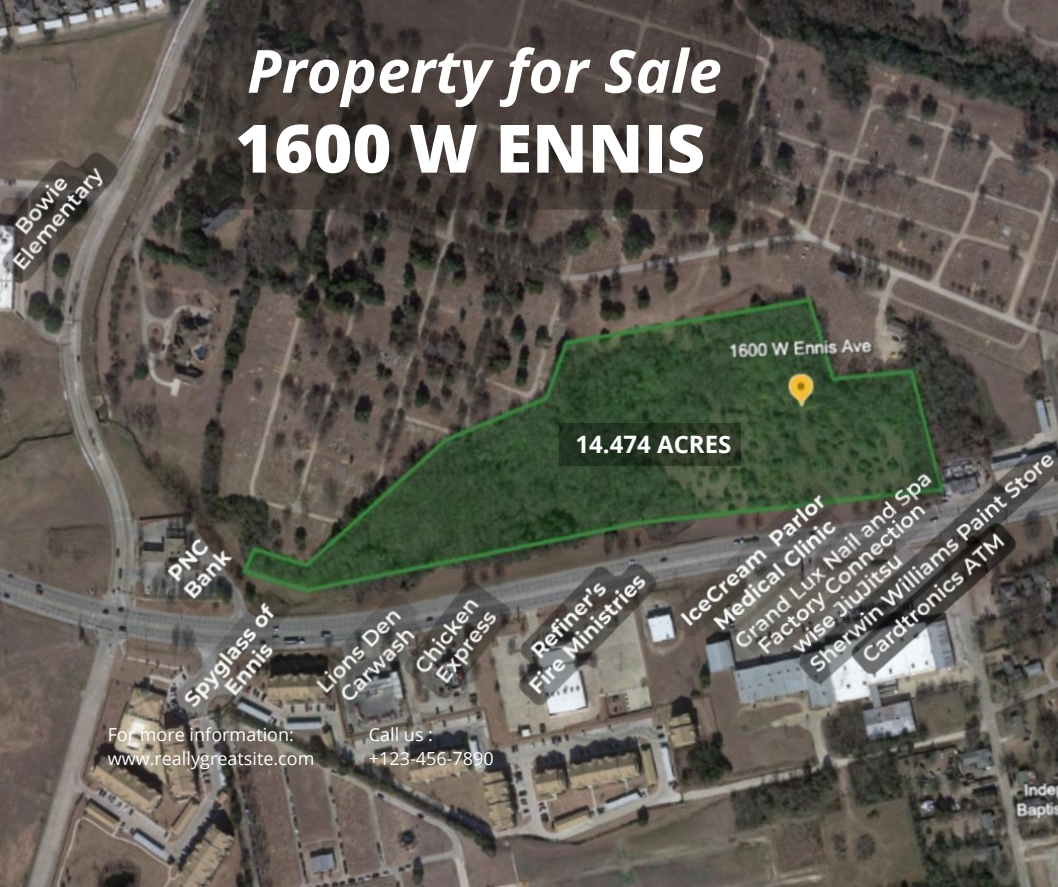
<style>
.page{position:relative;width:1058px;height:887px;background:#fff}
.page>*{position:absolute;margin:0;border:0;box-sizing:border-box;transform-origin:0 0}
.t1{font:800 66.75px "Open Sans";color:#fff}
.t2{font:italic 700 59.55px "Open Sans";color:#fff}
.t3{font:700 24px "Open Sans";color:#fff}
.t4{font:18px/24.8px "Open Sans";color:#fff}
</style>
<div class="page">
<img style="left:0;top:0;width:1058px;height:886px">
<svg style="left:189px;top:0;width:602px;height:209px;background:#443c38"></svg>
<div style="left:559px;top:423px;width:182px;height:42px;background:#000;opacity:.31"></div>
<h2 class="t2" style="left:247px;top:29px;width:476px">Property for Sale</h2>
<h1 class="t1" style="left:235px;top:101px;width:471px">1600 W ENNIS</h1>
<h3 class="t3" style="left:575px;top:427px;width:157px">14.474 ACRES</h3>
<p class="t4" style="left:108px;top:721px;width:208px">For more information: www.reallygreatsite.com</p>
<p class="t4" style="left:369px;top:721px;width:126px">Call us : +123-456-7890</p>
</div>
